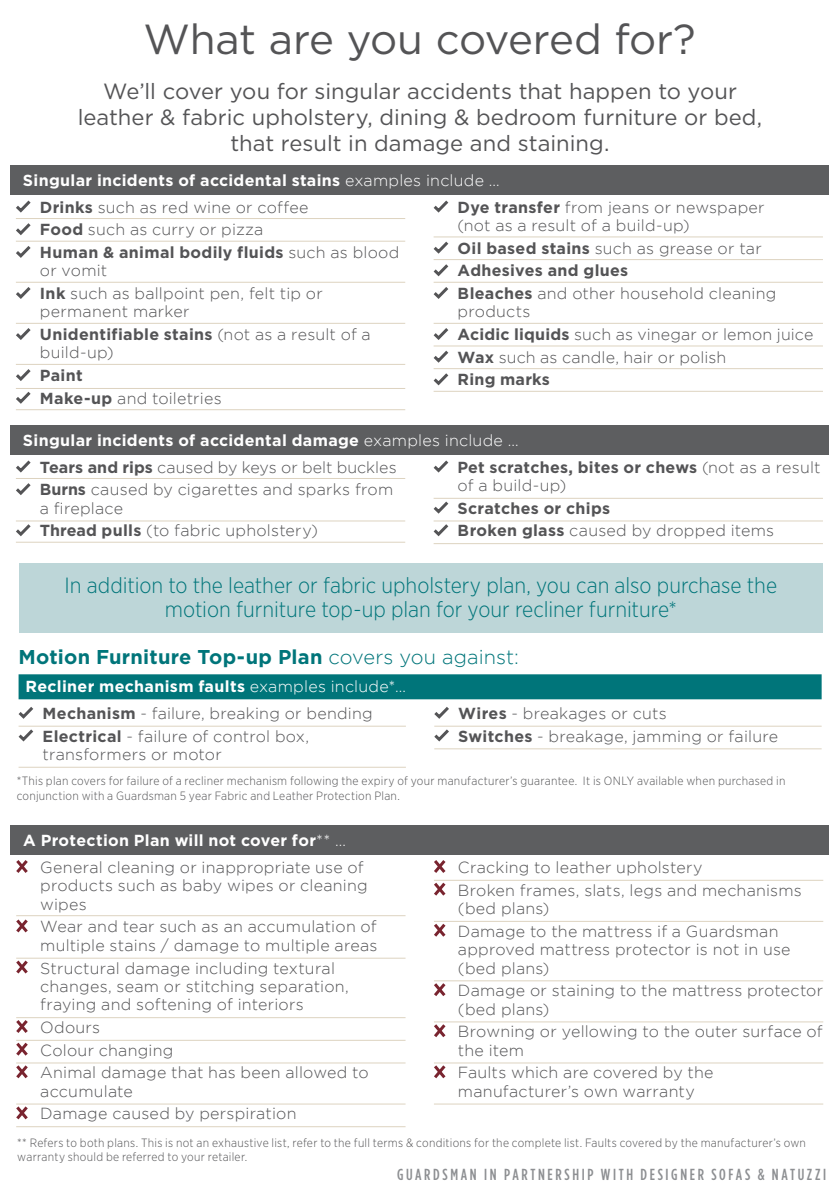
<style>
.page{position:relative;width:840px;height:1191px;background:#fff}
.page>*{position:absolute;margin:0;border:0;box-sizing:border-box;transform-origin:0 0}
.t1{font:42px "Gotham";letter-spacing:-.015em;color:#545456}
.t2{font:22px/26px "Gotham";color:#545456;text-align:center}
.t3{font:300 22px/24px "Gotham Narrow";color:#00757a;text-align:center}
.t4{font:700 20px "Gotham";letter-spacing:.01em;color:#00757a}
.t5{font:300 16px/22.6px "Gotham";letter-spacing:.015em;color:#545456}
.t6{font:700 16px/27px "Gotham";letter-spacing:.02em;color:#fff}
.t7{font:700 16px/18.4px "Gotham";letter-spacing:.015em;color:#545456}
.t8{font:500 16px "Gotham Condensed";letter-spacing:.165em;color:#8d8f92}
.t9{font:300 12px/14.4px "Gotham Narrow";letter-spacing:.02em;color:#545456}
.s1{font-weight:300}
.s2{color:#545456}
.s3{font-weight:300;color:#545456}
.s4{font-weight:700}
.s5{font-weight:700;color:#fff}
.s6{color:#fff}
</style>
<div class="page">
<div style="left:19px;top:674px;width:802px;height:25px;background:#00757a"></div>
<hr style="left:19px;top:726px;width:386px;height:1px;background:#ddd3c0">
<hr style="left:19px;top:767px;width:386px;height:1px;background:#ddd3c0">
<svg style="left:18px;top:707px;width:18px;height:35px"></svg>
<hr style="left:434px;top:726px;width:387px;height:1px;background:#ddd3c0">
<hr style="left:434px;top:748px;width:387px;height:1px;background:#ddd3c0">
<svg style="left:434px;top:707px;width:18px;height:35px"></svg>
<div style="left:19px;top:563px;width:803px;height:70px;background:#bdd6d8"></div>
<div style="left:10px;top:165px;width:818px;height:29px;background:#5d5e60"></div>
<hr style="left:16px;top:218px;width:389px;height:1px;background:#ddd3c0">
<hr style="left:16px;top:241px;width:389px;height:1px;background:#ddd3c0">
<hr style="left:16px;top:282px;width:389px;height:1px;background:#ddd3c0">
<hr style="left:16px;top:323px;width:389px;height:1px;background:#ddd3c0">
<hr style="left:16px;top:364px;width:389px;height:1px;background:#ddd3c0">
<hr style="left:16px;top:388px;width:389px;height:1px;background:#ddd3c0">
<hr style="left:16px;top:409px;width:389px;height:1px;background:#ddd3c0">
<svg style="left:16px;top:200px;width:15px;height:36px"></svg>
<svg style="left:16px;top:246px;width:15px;height:12px"></svg>
<svg style="left:16px;top:287px;width:15px;height:12px"></svg>
<svg style="left:16px;top:328px;width:15px;height:12px"></svg>
<svg style="left:16px;top:369px;width:15px;height:35px"></svg>
<hr style="left:433px;top:237px;width:389px;height:1px;background:#ddd3c0">
<hr style="left:433px;top:259px;width:389px;height:1px;background:#ddd3c0">
<hr style="left:433px;top:282px;width:389px;height:1px;background:#ddd3c0">
<hr style="left:433px;top:323px;width:389px;height:1px;background:#ddd3c0">
<hr style="left:433px;top:346px;width:389px;height:1px;background:#ddd3c0">
<hr style="left:433px;top:368px;width:389px;height:1px;background:#ddd3c0">
<hr style="left:433px;top:391px;width:389px;height:1px;background:#ddd3c0">
<svg style="left:433px;top:200px;width:16px;height:13px"></svg>
<svg style="left:433px;top:241px;width:16px;height:36px"></svg>
<svg style="left:433px;top:287px;width:16px;height:12px"></svg>
<svg style="left:433px;top:328px;width:18px;height:58px"></svg>
<div style="left:10px;top:425px;width:818px;height:29px;background:#5d5e60"></div>
<hr style="left:16px;top:478px;width:389px;height:1px;background:#ddd3c0">
<hr style="left:16px;top:520px;width:389px;height:1px;background:#ddd3c0">
<hr style="left:16px;top:542px;width:389px;height:1px;background:#ddd3c0">
<svg style="left:16px;top:460px;width:15px;height:35px"></svg>
<svg style="left:16px;top:521px;width:18px;height:16px"></svg>
<hr style="left:433px;top:498px;width:389px;height:1px;background:#ddd3c0">
<hr style="left:433px;top:520px;width:389px;height:1px;background:#ddd3c0">
<hr style="left:433px;top:543px;width:389px;height:1px;background:#ddd3c0">
<svg style="left:433px;top:460px;width:16px;height:13px"></svg>
<svg style="left:433px;top:498px;width:18px;height:39px"></svg>
<div style="left:11px;top:825px;width:817px;height:30px;background:#5d5e60"></div>
<hr style="left:16px;top:915px;width:389px;height:1px;background:#ddd3c0">
<hr style="left:16px;top:957px;width:389px;height:1px;background:#ddd3c0">
<hr style="left:16px;top:1017px;width:389px;height:1px;background:#ddd3c0">
<hr style="left:16px;top:1040px;width:389px;height:1px;background:#ddd3c0">
<hr style="left:16px;top:1062px;width:389px;height:1px;background:#ddd3c0">
<hr style="left:16px;top:1103px;width:389px;height:1px;background:#ddd3c0">
<hr style="left:16px;top:1126px;width:389px;height:1px;background:#ddd3c0">
<svg style="left:16px;top:860px;width:12px;height:13px"></svg>
<svg style="left:16px;top:916px;width:15px;height:17px"></svg>
<svg style="left:16px;top:957px;width:15px;height:17px"></svg>
<svg style="left:16px;top:1017px;width:15px;height:62px"></svg>
<svg style="left:16px;top:1103px;width:15px;height:17px"></svg>
<hr style="left:433px;top:880px;width:389px;height:1px;background:#ddd3c0">
<hr style="left:433px;top:921px;width:389px;height:1px;background:#ddd3c0">
<hr style="left:433px;top:980px;width:389px;height:1px;background:#ddd3c0">
<hr style="left:433px;top:1021px;width:389px;height:1px;background:#ddd3c0">
<hr style="left:433px;top:1062px;width:389px;height:1px;background:#ddd3c0">
<hr style="left:433px;top:1103px;width:389px;height:1px;background:#ddd3c0">
<svg style="left:433px;top:860px;width:15px;height:36px"></svg>
<svg style="left:433px;top:921px;width:13px;height:16px"></svg>
<svg style="left:433px;top:980px;width:15px;height:16px"></svg>
<svg style="left:433px;top:1021px;width:15px;height:17px"></svg>
<svg style="left:433px;top:1062px;width:15px;height:17px"></svg>
<h1 class="t1" style="left:143px;top:15px;width:553px">What are you covered for?</h1>
<h2 class="t2" style="left:78px;top:78px;width:685px">We’ll cover you for singular accidents that happen to your leather &amp; fabric upholstery, dining &amp; bedroom furniture or bed, that result in damage and staining.</h2>
<p class="t6" style="left:40px;top:166px;width:461px;text-indent:-17px">Singular incidents of accidental stains <span class="s1">examples include …<br></span><span class="s2">Drinks</span> <span class="s3">such as red wine or coffee</span></p>
<p class="t5" style="left:40px;top:218px;width:361px"><span class="s4">Food</span> such as curry or pizza<br><span class="s4">Human &amp; animal bodily fluids</span> such as blood</p>
<p class="t5" style="left:40px;top:259px;width:284px">or vomit<br><span class="s4">Ink</span> such as ballpoint pen, felt tip or</p>
<p class="t5" style="left:40px;top:300px;width:332px">permanent marker<br><span class="s4">Unidentifiable stains</span> (not as a result of a</p>
<p class="t5" style="left:40px;top:341px;width:75px">build-up)</p>
<p class="t5" style="left:40px;top:364px;width:183px"><span class="s4">Paint<br>Make-up</span> and toiletries</p>
<p class="t5" style="left:457px;top:197px;width:308px;line-height:18.4px"><span class="s4">Dye transfer</span> from jeans or newspaper (not as a result of a build-up)</p>
<p class="t5" style="left:457px;top:236px;width:320px"><span class="s4">Oil based stains</span> such as grease or tar<br><span class="s4">Adhesives and glues<br>Bleaches</span> and other household cleaning</p>
<p class="t5" style="left:457px;top:300px;width:357px">products<br><span class="s4">Acidic liquids</span> such as vinegar or lemon juice<br><span class="s4">Wax</span> such as candle, hair or polish<br><span class="s4">Ring marks</span></p>
<p class="t6" style="left:40px;top:426px;width:480px;text-indent:-17px">Singular incidents of accidental damage <span class="s1">examples include …<br></span><span class="s2">Tears and rips</span> <span class="s3">caused by keys or belt buckles</span></p>
<p class="t5" style="left:40px;top:480px;width:354px;line-height:18.4px"><span class="s4">Burns</span> caused by cigarettes and sparks from a fireplace</p>
<p class="t5" style="left:40px;top:519px;width:279px"><span class="s4">Thread pulls</span> (to fabric upholstery)</p>
<p class="t7" style="left:457px;top:457px;width:364px">Pet scratches, bites or chews <span class="s1">(not as a result of a build-up)</span></p>
<p class="t7" style="left:457px;top:496px;width:318px;line-height:22.6px">Scratches or chips<br>Broken glass <span class="s1">caused by dropped items</span></p>
<h2 class="t3" style="left:65px;top:572px;width:713px">In addition to the leather or fabric upholstery plan, you can also purchase the motion furniture top-up plan for your recliner furniture*</h2>
<p class="t4" style="left:18px;top:645px;width:502px">Motion Furniture Top-up Plan <span class="s1">covers you against:</span></p>
<p class="t5" style="left:43px;top:672px;width:365px;line-height:27px;text-indent:-17px"><span class="s5">Recliner mechanism faults</span> <span class="s6">examples include*…<br></span><span class="s4">Mechanism</span> - failure, breaking or bending</p>
<p class="t5" style="left:43px;top:726px;width:268px;line-height:18.4px"><span class="s4">Electrical</span> - failure of control box, transformers or motor</p>
<p class="t5" style="left:458px;top:701px;width:321px"><span class="s4">Wires</span> - breakages or cuts<br><span class="s4">Switches</span> - breakage, jamming or failure</p>
<p class="t9" style="left:17px;top:773px;width:769px">*This plan covers for failure of a recliner mechanism following the expiry of your manufacturer’s guarantee. It is ONLY available when purchased in conjunction with a Guardsman 5 year Fabric and Leather Protection Plan.</p>
<p class="t5" style="left:40px;top:826px;width:325px;line-height:27px;text-indent:-17px"><span class="s5">A Protection Plan will not cover for</span><span class="s6">** …<br></span>General cleaning or inappropriate use of</p>
<p class="t5" style="left:40px;top:876px;width:329px;line-height:18.4px">products such as baby wipes or cleaning wipes</p>
<p class="t5" style="left:40px;top:917px;width:338px;line-height:18.4px">Wear and tear such as an accumulation of multiple stains / damage to multiple areas</p>
<p class="t5" style="left:40px;top:958px;width:310px;line-height:18.4px">Structural damage including textural changes, seam or stitching separation, fraying and softening of interiors</p>
<p class="t5" style="left:40px;top:1015px;width:330px">Odours<br>Colour changing<br>Animal damage that has been allowed to</p>
<p class="t5" style="left:40px;top:1079px;width:257px">accumulate<br>Damage caused by perspiration</p>
<p class="t5" style="left:457px;top:855px;width:345px">Cracking to leather upholstery<br>Broken frames, slats, legs and mechanisms</p>
<p class="t5" style="left:457px;top:897px;width:322px">(bed plans)<br>Damage to the mattress if a Guardsman</p>
<p class="t5" style="left:457px;top:940px;width:334px;line-height:18.4px">approved mattress protector is not in use (bed plans)</p>
<p class="t5" style="left:457px;top:981px;width:366px;line-height:18.4px">Damage or staining to the mattress protector (bed plans)</p>
<p class="t5" style="left:457px;top:1022px;width:366px;line-height:18.4px">Browning or yellowing to the outer surface of the item</p>
<p class="t5" style="left:457px;top:1063px;width:257px;line-height:18.4px">Faults which are covered by the manufacturer’s own warranty</p>
<p class="t9" style="left:17px;top:1135px;width:789px">** Refers to both plans. This is not an exhaustive list, refer to the full terms &amp; conditions for the complete list. Faults covered by the manufacturer’s own warranty should be referred to your retailer.</p>
<p class="t8" style="left:397px;top:1165px;width:430px">GUARDSMAN IN PARTNERSHIP WITH DESIGNER SOFAS &amp; NATUZZI</p>
</div>
